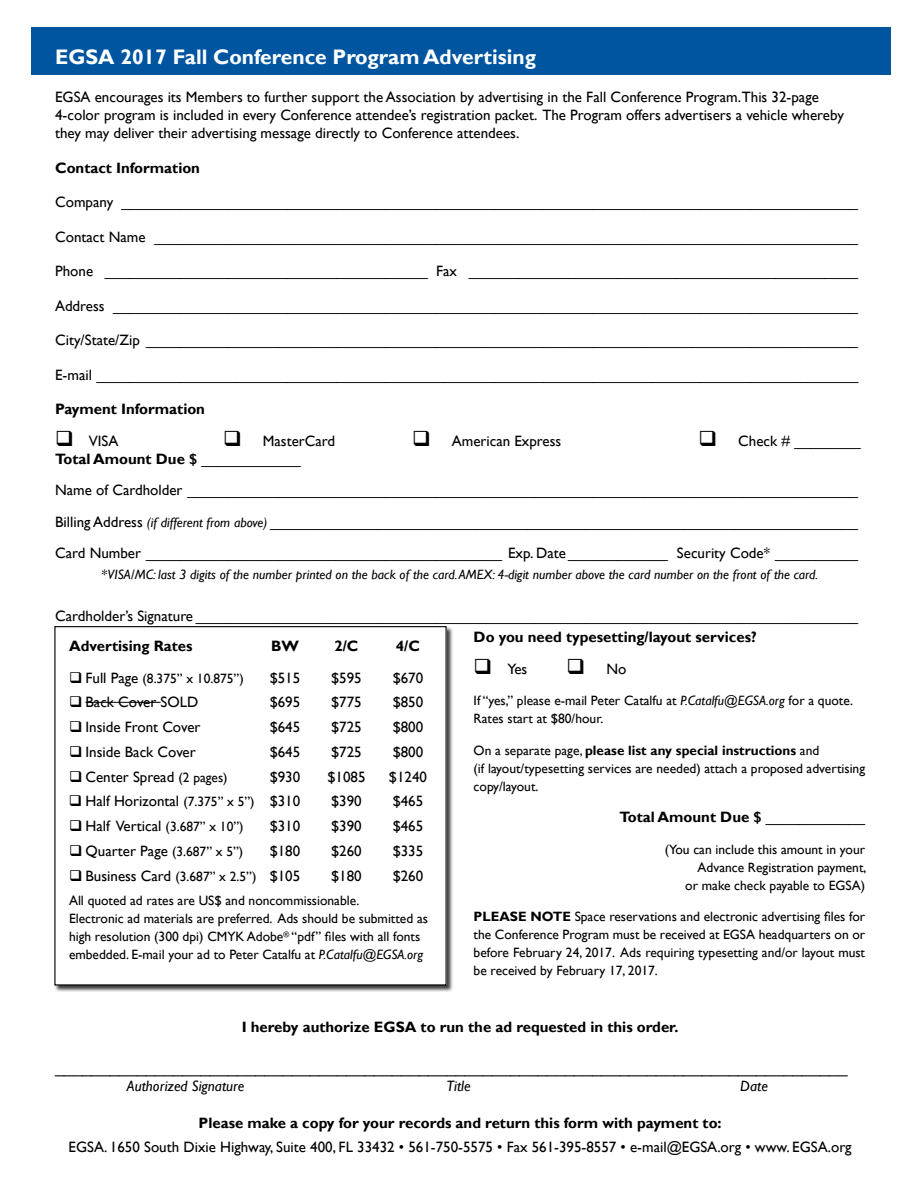
<style>
.page{position:relative;width:918px;height:1188px;background:#fff}
.page>*{position:absolute;margin:0;border:0;box-sizing:border-box;transform-origin:0 0}
.t1{font:700 21px "Gill Sans";color:#fff}
.t2{font:16.5px "Gill Sans";color:#000}
.t3{font:15px/31.5px "Gill Sans";color:#000}
.t4{font:700 15px "Gill Sans";color:#000}
.t5{font:italic 15px "Gill Sans";color:#000}
.t6{font:13.5px/18px "Gill Sans";color:#000}
.t7{font:italic 13.5px "Gill Sans";color:#000}
.s1{font-weight:700}
.s2{font-style:italic;font-size:13.5px}
.s3{font-style:normal}
.s4{font-size:15px}
.s5{font-size:13.5px}
.s6{font-style:italic}
.s7{font-weight:400}
</style>
<div class="page">
<div style="left:32px;top:27px;width:859px;height:47px;background:#0055a1"></div>
<div style="left:54px;top:626px;width:399px;height:366px;background:#000;opacity:.75"></div>
<div style="left:55px;top:627px;width:391px;height:358px;background:#fff"></div>
<hr style="left:86px;top:702px;width:75px;height:1px;background:#000">
<div style="left:54px;top:626px;width:393px;height:360px;border:1px solid #000"></div>
<h1 class="t1" style="left:55px;top:44px;width:482px">EGSA 2017 Fall Conference Program Advertising</h1>
<p class="t3" style="left:55px;top:88px;width:790px;line-height:18px">EGSA encourages its Members to further support the Association by advertising in the Fall Conference Program.This 32-page<br>4-color program is included in every Conference attendee’s registration packet. The Program offers advertisers a vehicle whereby they may deliver their advertising message directly to Conference attendees.</p>
<p class="t4" style="left:55px;top:159px;width:146px">Contact Information</p>
<p class="t3" style="left:55px;top:187px;width:805px">Company _________________________________________________________________________________________</p>
<p class="t3" style="left:55px;top:221px;width:805px">Contact Name _____________________________________________________________________________________</p>
<p class="t3" style="left:55px;top:256px;width:804px">Phone _______________________________________ Fax _______________________________________________</p>
<p class="t3" style="left:55px;top:290px;width:805px">Address __________________________________________________________________________________________</p>
<p class="t3" style="left:55px;top:325px;width:805px">City/State/Zip ______________________________________________________________________________________</p>
<p class="t3" style="left:55px;top:359px;width:805px">E-mail ____________________________________________________________________________________________</p>
<p class="t4" style="left:55px;top:400px;width:151px">Payment Information</p>
<p class="t3" style="left:55px;top:425px;width:65px">❑ VISA</p>
<p class="t3" style="left:223px;top:425px;width:114px">❑ MasterCard</p>
<p class="t3" style="left:412px;top:425px;width:151px">❑ American Express</p>
<p class="t3" style="left:699px;top:425px;width:164px">❑ Check # ________</p>
<p class="t3" style="left:55px;top:443px;width:805px"><span class="s1">Total Amount Due $</span> ____________<br>Name of Cardholder _________________________________________________________________________________ Billing Address <span class="s2">(if different from above)</span> _______________________________________________________________________ Card Number ___________________________________________ Exp. Date ____________ Security Code* __________</p>
<p class="t7" style="left:102px;top:567px;width:718px"><span class="s3">*</span>VISA/MC: last 3 digits of the number printed on the back of the card. AMEX: 4-digit number above the card number on the front of the card.</p>
<p class="t3" style="left:55px;top:600px;width:805px">Cardholder’s Signature ________________________________________________________________________________</p>
<p class="t4" style="left:69px;top:637px;width:125px">Advertising Rates</p>
<p class="t4" style="left:271px;top:637px;width:29px">BW</p>
<p class="t4" style="left:334px;top:637px;width:26px">2/C</p>
<p class="t4" style="left:396px;top:637px;width:26px">4/C</p>
<p class="t6" style="left:69px;top:669px;width:176px">❑ <span class="s4">Full Page</span> (8.375” x 10.875”)</p>
<p class="t3" style="left:270px;top:662px;width:32px">$515</p>
<p class="t3" style="left:331px;top:662px;width:32px">$595</p>
<p class="t3" style="left:393px;top:662px;width:32px">$670</p>
<p class="t3" style="left:69px;top:687px;width:131px">❑ Back Cover SOLD</p>
<p class="t3" style="left:270px;top:687px;width:32px">$695</p>
<p class="t3" style="left:331px;top:687px;width:32px">$775</p>
<p class="t3" style="left:393px;top:687px;width:32px">$850</p>
<p class="t3" style="left:69px;top:712px;width:133px">❑ Inside Front Cover</p>
<p class="t3" style="left:270px;top:712px;width:32px">$645</p>
<p class="t3" style="left:331px;top:712px;width:32px">$725</p>
<p class="t3" style="left:393px;top:712px;width:32px">$800</p>
<p class="t3" style="left:69px;top:736px;width:128px">❑ Inside Back Cover</p>
<p class="t3" style="left:270px;top:736px;width:32px">$645</p>
<p class="t3" style="left:331px;top:736px;width:32px">$725</p>
<p class="t3" style="left:393px;top:736px;width:32px">$800</p>
<p class="t3" style="left:69px;top:761px;width:160px">❑ Center Spread <span class="s5">(2 pages)</span></p>
<p class="t3" style="left:270px;top:761px;width:32px">$930</p>
<p class="t3" style="left:327px;top:761px;width:40px">$1085</p>
<p class="t3" style="left:389px;top:761px;width:40px">$1240</p>
<p class="t3" style="left:69px;top:786px;width:233px">❑ Half Horizontal <span class="s5">(7.375” x 5”)</span> $310</p>
<p class="t3" style="left:331px;top:786px;width:32px">$390</p>
<p class="t3" style="left:393px;top:786px;width:32px">$465</p>
<p class="t3" style="left:69px;top:811px;width:176px">❑ Half Vertical <span class="s5">(3.687” x 10”)</span></p>
<p class="t3" style="left:270px;top:811px;width:32px">$310</p>
<p class="t3" style="left:331px;top:811px;width:32px">$390</p>
<p class="t3" style="left:393px;top:811px;width:32px">$465</p>
<p class="t3" style="left:69px;top:835px;width:176px">❑ Quarter Page <span class="s5">(3.687” x 5”)</span></p>
<p class="t3" style="left:270px;top:835px;width:32px">$180</p>
<p class="t3" style="left:331px;top:835px;width:32px">$260</p>
<p class="t3" style="left:393px;top:835px;width:32px">$335</p>
<p class="t3" style="left:69px;top:860px;width:233px">❑ Business Card <span class="s5">(3.687” x 2.5”)</span> $105</p>
<p class="t3" style="left:331px;top:860px;width:32px">$180</p>
<p class="t3" style="left:393px;top:860px;width:32px">$260</p>
<p class="t6" style="left:69px;top:892px;width:361px">All quoted ad rates are US$ and noncommissionable.<br>Electronic ad materials are preferred. Ads should be submitted as high resolution (300 dpi) CMYK Adobe<sup>®</sup> “pdf” files with all fonts embedded. E-mail your ad to Peter Catalfu at <span class="s6">P.Catalfu@EGSA.org</span></p>
<p class="t4" style="left:474px;top:628px;width:285px">Do you need typesetting/layout services?</p>
<p class="t3" style="left:474px;top:653px;width:55px">❑ Yes</p>
<p class="t3" style="left:567px;top:653px;width:61px">❑ No</p>
<p class="t6" style="left:474px;top:692px;width:381px">If “yes,” please e-mail Peter Catalfu at <span class="s6">P.Catalfu@EGSA.org</span> for a quote.<br>Rates start at $80/hour.</p>
<p class="t6" style="left:474px;top:742px;width:393px">On a separate page, <span class="s1">please list any special instructions</span> and<br>(if layout/typesetting services are needed) attach a proposed advertising copy/layout.</p>
<p class="t4" style="left:620px;top:808px;width:247px">Total Amount Due $ <span class="s7">____________</span></p>
<p class="t6" style="left:665px;top:841px;width:203px;text-align:right">(You can include this amount in your<br>Advance Registration payment,<br>or make check payable to EGSA)</p>
<p class="t6" style="left:474px;top:908px;width:393px;text-align:justify"><span class="s1">PLEASE NOTE</span> Space reservations and electronic advertising files for the Conference Program must be received at EGSA headquarters on or before February 24, 2017. Ads requiring typesetting and/or layout must be received by February 17, 2017.</p>
<p class="t4" style="left:242px;top:1017px;width:438px">I hereby authorize EGSA to run the ad requested in this order.</p>
<p class="t2" style="left:55px;top:1058px;width:794px">_______________________________________________________________________________________</p>
<p class="t5" style="left:127px;top:1077px;width:119px">Authorized Signature</p>
<p class="t5" style="left:447px;top:1077px;width:26px">Title</p>
<p class="t5" style="left:740px;top:1077px;width:29px">Date</p>
<p class="t4" style="left:199px;top:1114px;width:525px">Please make a copy for your records and return this form with payment to:</p>
<p class="t3" style="left:69px;top:1132px;width:785px">EGSA. 1650 South Dixie Highway, Suite 400, FL 33432 • 561-750-5575 • Fax 561-395-8557 • e-mail@EGSA.org • www. EGSA.org</p>
</div>
